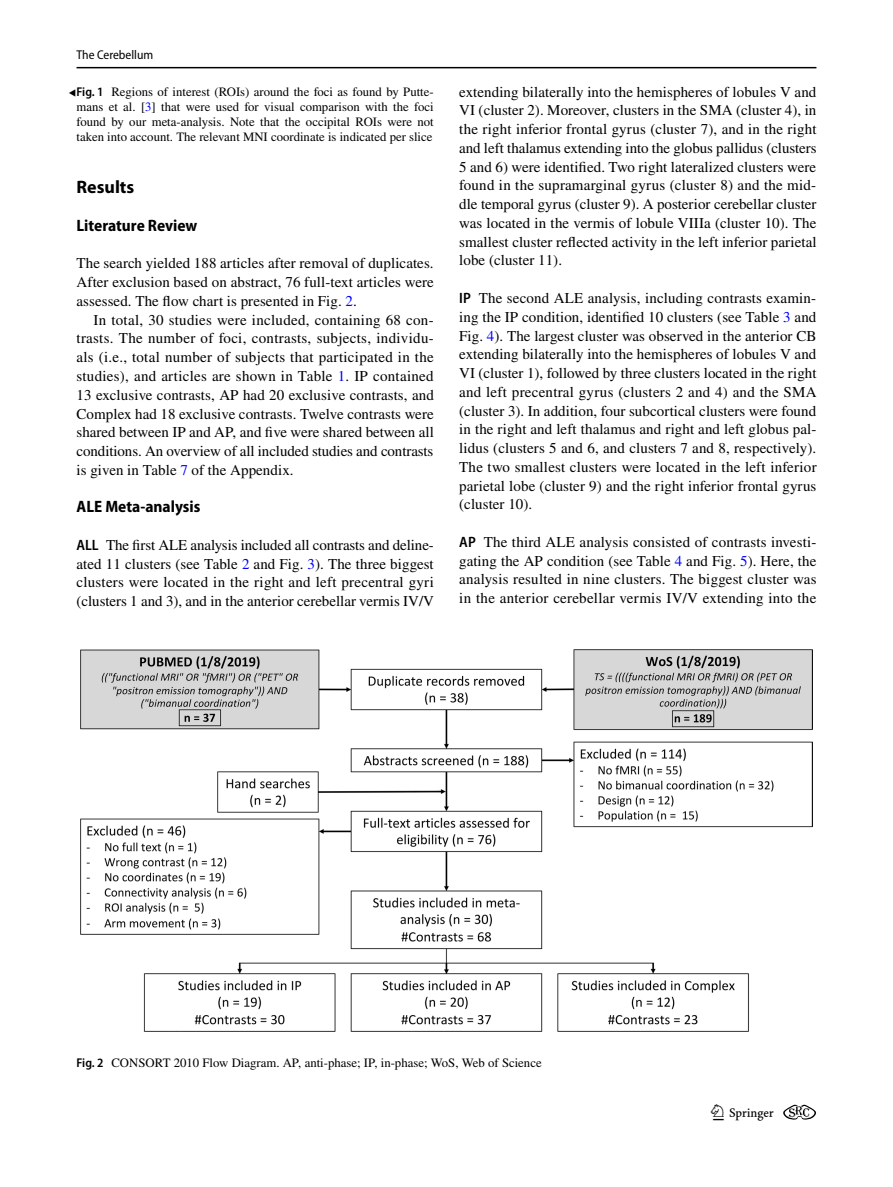
<style>
.page{position:relative;width:893px;height:1187px;background:#fff}
.page>*{position:absolute;margin:0;border:0;box-sizing:border-box;transform-origin:0 0}
.t1{font:22.5px "Springnew Regular 3";color:#000}
.t2{font:700 18px "Myriad Pro";color:#000}
.t3{font:700 semi-condensed 16.5px "Myriad Pro";color:#000}
.t4{font:15px/18.8px "STIX";letter-spacing:.005em;color:#000;text-align:justify}
.t5{font:12.75px/15px "STIX";color:#000;text-align:justify}
.t6{font:semi-condensed 12.75px "Myriad Pro";color:#000}
.s1{font-family:"STIX Math";font-size:12px}
.s2{font-family:"Myriad Pro";font-weight:600;font-stretch:semi-condensed}
.s3{color:#00f}
</style>
<div class="page">
<hr style="left:77px;top:67px;width:739px;height:1px;background:#000">
<svg style="left:783px;top:1104px;width:33px;height:15px"></svg>
<img style="left:81px;top:649px;width:731px;height:382px">
<p class="t6" style="left:77px;top:48px;width:78px">The Cerebellum</p>
<p class="t5" style="left:77px;top:85px;width:359px;text-indent:-8px"><span class="s1">◂</span><span class="s2">Fig. 1</span> Regions of interest (ROIs) around the foci as found by Putte&shy;mans et al. [<span class="s3">3</span>] that were used for visual comparison with the foci found by our meta-analysis. Note that the occipital ROIs were not taken into account. The relevant MNI coordinate is indicated per slice</p>
<p class="t2" style="left:77px;top:175px;width:59px">Results</p>
<p class="t3" style="left:77px;top:216px;width:122px">Literature Review</p>
<p class="t4" style="left:77px;top:255px;width:359px">The search yielded 188 articles after removal of duplicates.<br>After exclusion based on abstract, 76 full-text articles were assessed. The flow chart is presented in Fig. <span class="s3">2</span>.</p>
<p class="t4" style="left:77px;top:311px;width:359px;text-indent:17px">In total, 30 studies were included, containing 68 con&shy;trasts. The number of foci, contrasts, subjects, individu&shy;als (i.e., total number of subjects that participated in the studies), and articles are shown in Table <span class="s3">1</span>. IP contained 13 exclusive contrasts, AP had 20 exclusive contrasts, and Complex had 18 exclusive contrasts. Twelve contrasts were shared between IP and AP, and five were shared between all conditions. An overview of all included studies and contrasts is given in Table <span class="s3">7</span> of the Appendix.</p>
<p class="t3" style="left:77px;top:497px;width:125px">ALE Meta‑analysis</p>
<p class="t4" style="left:77px;top:536px;width:359px"><span class="s2">ALL</span> The first ALE analysis included all contrasts and deline&shy;ated 11 clusters (see Table <span class="s3">2</span> and Fig. <span class="s3">3</span>). The three biggest clusters were located in the right and left precentral gyri (clusters 1 and 3), and in the anterior cerebellar vermis IV/V</p>
<p class="t4" style="left:459px;top:83px;width:359px">extending bilaterally into the hemispheres of lobules V and VI (cluster 2). Moreover, clusters in the SMA (cluster 4), in the right inferior frontal gyrus (cluster 7), and in the right and left thalamus extending into the globus pallidus (clusters 5 and 6) were identified. Two right lateralized clusters were found in the supramarginal gyrus (cluster 8) and the mid&shy;dle temporal gyrus (cluster 9). A posterior cerebellar cluster was located in the vermis of lobule VIIIa (cluster 10). The smallest cluster reflected activity in the left inferior parietal lobe (cluster 11).</p>
<p class="t4" style="left:459px;top:289px;width:359px"><span class="s2">IP</span> The second ALE analysis, including contrasts examin&shy;ing the IP condition, identified 10 clusters (see Table <span class="s3">3</span> and Fig. <span class="s3">4</span>). The largest cluster was observed in the anterior CB extending bilaterally into the hemispheres of lobules V and VI (cluster 1), followed by three clusters located in the right and left precentral gyrus (clusters 2 and 4) and the SMA (cluster 3). In addition, four subcortical clusters were found in the right and left thalamus and right and left globus pal&shy;lidus (clusters 5 and 6, and clusters 7 and 8, respectively).<br>The two smallest clusters were located in the left inferior parietal lobe (cluster 9) and the right inferior frontal gyrus (cluster 10).</p>
<p class="t4" style="left:459px;top:533px;width:359px"><span class="s2">AP</span> The third ALE analysis consisted of contrasts investi&shy;gating the AP condition (see Table <span class="s3">4</span> and Fig. <span class="s3">5</span>). Here, the analysis resulted in nine clusters. The biggest cluster was in the anterior cerebellar vermis IV/V extending into the</p>
<p class="t5" style="left:77px;top:1055px;width:467px"><span class="s2">Fig. 2</span> CONSORT 2010 Flow Diagram. AP, anti-phase; IP, in-phase; WoS, Web of Science</p>
<h1 class="t1" style="left:713px;top:1104px;width:62px">1 3</h1>
</div>
